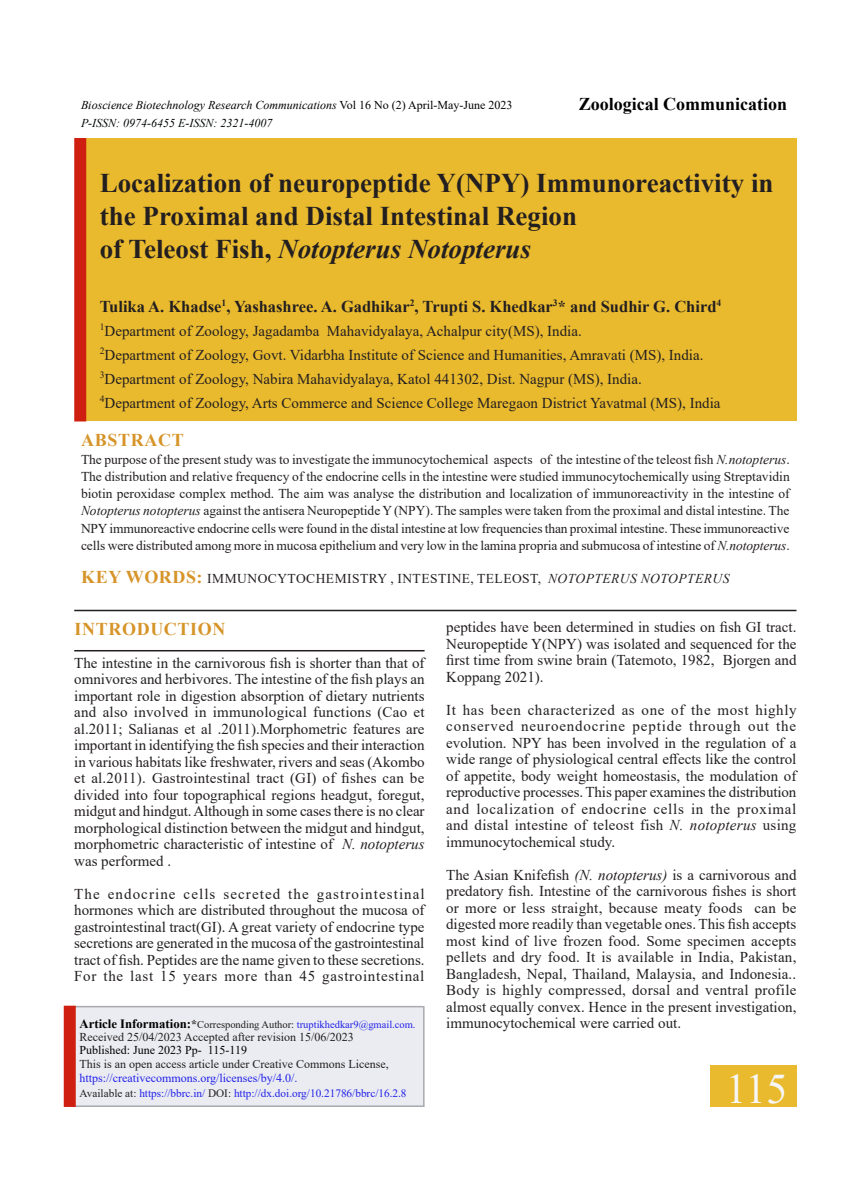
<style>
.page{position:relative;width:864px;height:1188px;background:#fff}
.page>*{position:absolute;margin:0;border:0;box-sizing:border-box;transform-origin:0 0}
.Body_text{font:42px "Times New Roman";color:#f6f6f7}
.Body_text-2{font:700 27px/33px "Times New Roman";color:#231f20}
.Body_text-3{font:700 18px "Times New Roman";color:#000}
.Body_text-4{font:700 18px "Times New Roman";letter-spacing:.035em;color:#d69429}
.Body_text-5{font:700 16.5px "Times New Roman";color:#231f20}
.Body_text-6{font:15px/16.5px "Times New Roman";color:#231f20;text-align:justify}
.Body_text-7{font:13.5px/17.2px "Times New Roman";letter-spacing:-.005em;color:#231f20;text-align:justify}
.Body_text-8{font:13.5px "Times New Roman";letter-spacing:.035em;color:#231f20}
.Body_text-9{font:italic 13.5px "Times New Roman";letter-spacing:.035em;color:#231f20}
.Body_text-10{font:12px/14.2px "Times New Roman";color:#231f20}
.Body_text-11{font:italic 12px "Times New Roman";color:#000}
.Body_text-12{font:italic 12px "Times New Roman";color:#000703}
.Body_text-13{font:12px "Times New Roman";color:#000}
.Body_text-14{font:11.25px "Times New Roman";color:#2321e8}
.Body_text-15{font:10.5px "Times New Roman";color:#2321e8}
.s1{font-style:normal}
.s2{font-style:italic}
.s3{font-weight:700;font-size:18px;color:#d69429}
.s4{font-weight:700;font-size:12.75px;color:#000}
.s5{font-weight:700;font-size:12px;color:#231f20}
.s6{color:#231f20}
.s7{color:#2321e8}
</style>
<div class="page">
<hr style="left:74px;top:610px;width:722px;height:1px;background:#231f20">
<hr style="left:74px;top:650px;width:351px;height:1px;background:#231f20">
<div style="left:710px;top:1066px;width:86px;height:41px;background:#eaba2e"></div>
<div style="left:73px;top:1006px;width:350px;height:100px;background:#eaecf2"></div>
<hr style="left:423px;top:1006px;width:2px;height:100px;background:#a8aaad">
<hr style="left:73px;top:1006px;width:350px;height:1px;background:#a8aaad">
<hr style="left:73px;top:1106px;width:352px;height:1px;background:#a8aaad">
<div style="left:64px;top:1006px;width:12px;height:101px;background:#ce1f10"></div>
<div style="left:86px;top:138px;width:710px;height:283px;background:#eaba2e"></div>
<div style="left:74px;top:138px;width:12px;height:283px;background:#ce1f10"></div>
<p class="Body_text-11" style="left:81px;top:97px;width:433px">Bioscience Biotechnology Research Communications <span class="s1">Vol 16 No (2) April-May-June 2023</span></p>
<p class="Body_text-12" style="left:81px;top:115px;width:193px">P-ISSN: 0974-6455 E-ISSN: 2321-4007</p>
<p class="Body_text-3" style="left:579px;top:91px;width:210px">Zoological Communication</p>
<p class="Body_text-2" style="left:100px;top:165px;width:675px">Localization of neuropeptide Y(NPY) Immunoreactivity in the Proximal and Distal Intestinal Region<br>of Teleost Fish, <span class="s2">Notopterus Notopterus</span></p>
<p class="Body_text-5" style="left:100px;top:294px;width:623px">Tulika A. Khadse<sup>1</sup>, Yashashree. A. Gadhikar<sup>2</sup>, Trupti S. Khedkar<sup>3</sup>* and Sudhir G. Chird<sup>4</sup></p>
<p class="Body_text-6" style="left:100px;top:318px;width:622px;line-height:24px;text-align:left"><sup>1</sup>Department of Zoology, Jagadamba Mahavidyalaya, Achalpur city(MS), India.<br><sup>2</sup>Department of Zoology, Govt. Vidarbha Institute of Science and Humanities, Amravati (MS), India.<br><sup>3</sup>Department of Zoology, Nabira Mahavidyalaya, Katol 441302, Dist. Nagpur (MS), India.<br><sup>4</sup>Department of Zoology, Arts Commerce and Science College Maregaon District Yavatmal (MS), India</p>
<p class="Body_text-4" style="left:81px;top:427px;width:104px">ABSTRACT</p>
<p class="Body_text-7" style="left:81px;top:450px;width:710px">The purpose of the present study was to investigate the immunocytochemical aspects of the intestine of the teleost fish <span class="s2">N.notopterus</span>.<br>The distribution and relative frequency of the endocrine cells in the intestine were studied immunocytochemically using Streptavidin biotin peroxidase complex method. The aim was analyse the distribution and localization of immunoreactivity in the intestine of <span class="s2">Notopterus notopterus</span> against the antisera Neuropeptide Y (NPY). The samples were taken from the proximal and distal intestine. The NPY immunoreactive endocrine cells were found in the distal intestine at low frequencies than proximal intestine. These immunoreactive cells were distributed among more in mucosa epithelium and very low in the lamina propria and submucosa of intestine of <span class="s2">N.notopterus</span>.</p>
<p class="Body_text-8" style="left:81px;top:569px;width:358px"><span class="s3">KEY WORDS:</span> Immunocytochemistry , Intestin</p>
<p class="Body_text-9" style="left:462px;top:569px;width:269px"><span class="s1">e, Teleost,</span> Notopterus notopterus</p>
<p class="Body_text-4" style="left:75px;top:616px;width:152px">INTRODUCTION</p>
<p class="Body_text-6" style="left:74px;top:654px;width:352px">The intestine in the carnivorous fish is shorter than that of omnivores and herbivores. The intestine of the fish plays an important role in digestion absorption of dietary nutrients and also involved in immunological functions (Cao et al.2011; Salianas et al .2011).Morphometric features are important in identifying the fish species and their interaction in various habitats like freshwater, rivers and seas (Akombo et al.2011). Gastrointestinal tract (GI) of fishes can be divided into four topographical regions headgut, foregut, midgut and hindgut. Although in some cases there is no clear morphological distinction between the midgut and hindgut, morphometric characteristic of intestine of <span class="s2">N. notopterus </span>was performed .</p>
<p class="Body_text-6" style="left:74px;top:885px;width:352px">The endocrine cells secreted the gastrointestinal hormones which are distributed throughout the mucosa of gastrointestinal tract(GI). A great variety of endocrine type secretions are generated in the mucosa of the gastrointestinal tract of fish. Peptides are the name given to these secretions.<br>For the last 15 years more than 45 gastrointestinal</p>
<p class="Body_text-6" style="left:446px;top:618px;width:352px">peptides have been determined in studies on fish GI tract.<br>Neuropeptide Y(NPY) was isolated and sequenced for the first time from swine brain (Tatemoto, 1982, Bjorgen and Koppang 2021).</p>
<p class="Body_text-6" style="left:446px;top:701px;width:352px">It has been characterized as one of the most highly conserved neuroendocrine peptide through out the evolution. NPY has been involved in the regulation of a wide range of physiological central effects like the control of appetite, body weight homeostasis, the modulation of reproductive processes. This paper examines the distribution and localization of endocrine cells in the proximal and distal intestine of teleost fish <span class="s2">N. notopterus</span> using immunocytochemical study.</p>
<p class="Body_text-6" style="left:446px;top:866px;width:352px">The Asian Knifefish <span class="s2">(N. notopterus)</span> is a carnivorous and predatory fish. Intestine of the carnivorous fishes is short or more or less straight, because meaty foods can be digested more readily than vegetable ones. This fish accepts most kind of live frozen food. Some specimen accepts pellets and dry food. It is available in India, Pakistan, Bangladesh, Nepal, Thailand, Malaysia, and Indonesia..<br>Body is highly compressed, dorsal and ventral profile almost equally convex. Hence in the present investigation, immunocytochemical were carried out.</p>
<p class="Body_text-15" style="left:80px;top:1017px;width:338px"><span class="s4">Article Information:</span><span class="s5">*</span><span class="s6">Corresponding Author:</span> truptikhedkar9@gmail.com.</p>
<p class="Body_text-10" style="left:80px;top:1030px;width:276px">Received 25/04/2023 Accepted after revision 15/06/2023</p>
<p class="Body_text-13" style="left:80px;top:1041px;width:169px">Published: June 2023 Pp- 115-119</p>
<p class="Body_text-10" style="left:80px;top:1057px;width:311px">This is an open access article under Creative Commons License, <span class="s7">https://creativecommons.org/licenses/by/4.0/.</span></p>
<p class="Body_text-14" style="left:80px;top:1085px;width:329px"><span class="s6">Available at:</span> https://bbrc.in/ <span class="s6">DOI:</span> http://dx.doi.org/10.21786/bbrc/16.2.8</p>
<p class="Body_text" style="left:726px;top:1059px;width:63px">115</p>
</div>
